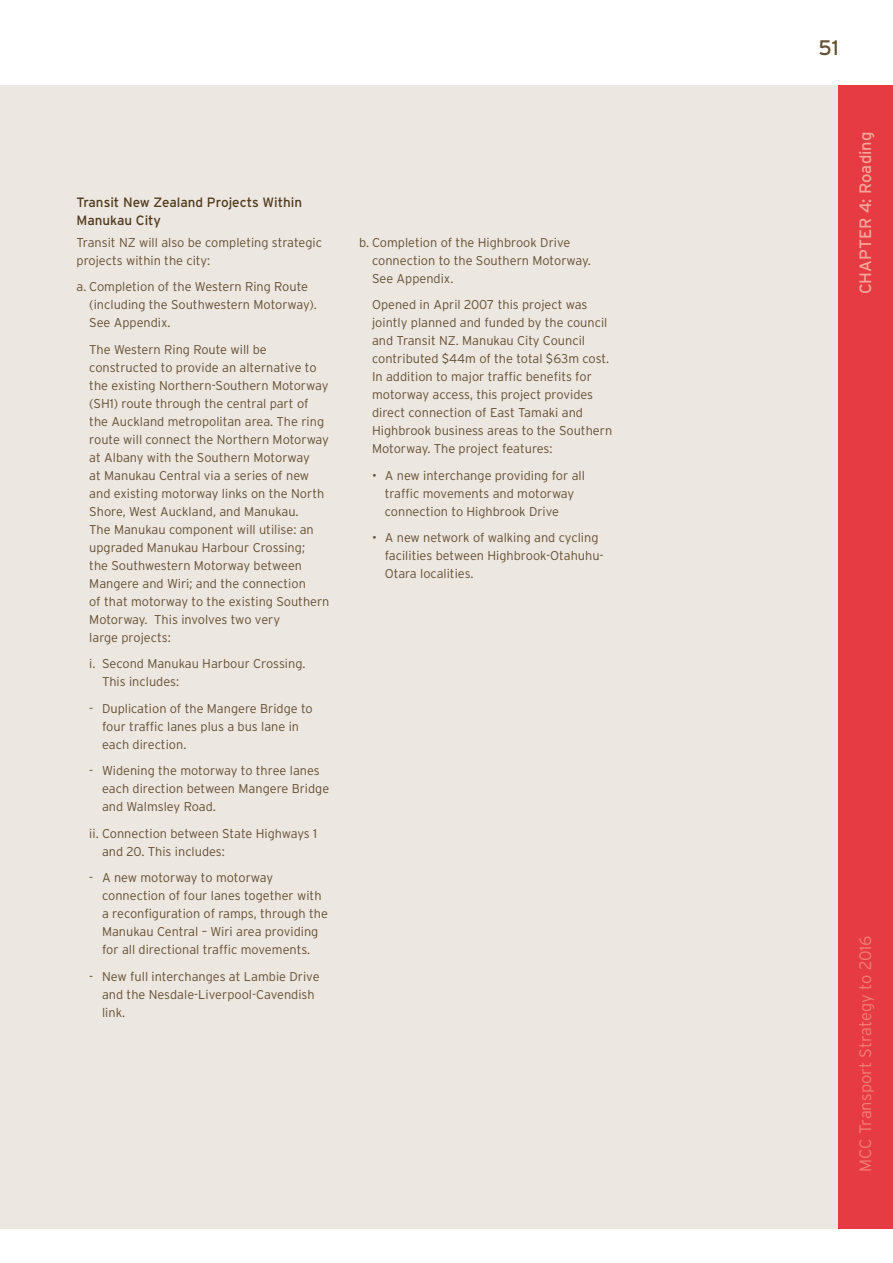
<style>
.page{position:relative;width:893px;height:1263px;background:#fff}
.page>*{position:absolute;margin:0;border:0;box-sizing:border-box;transform-origin:0 0}
.t1{font:21px "Interstate";color:#655033}
.t2{font:300 16.5px "Interstate";color:#ef8172}
.t3{font:16.5px "Interstate";color:#f4a798}
.t4{font:13.5px/18px "Interstate";color:#4f3a1c}
.t5{font:300 12.75px/18px "Interstate";color:#655033}
</style>
<div class="page">
<div style="left:0;top:85px;width:892px;height:1143px;background:#ece7e0"></div>
<div style="left:839px;top:85px;width:54px;height:1144px;background:#e73b43"></div>
<p class="t4" style="left:77px;top:193px;width:227px">Transit New Zealand Projects Within<br>Manukau City</p>
<p class="t5" style="left:77px;top:233px;width:247px">Transit NZ will also be completing strategic projects within the city:</p>
<p class="t5" style="left:89px;top:278px;width:229px;text-indent:-13px">a. Completion of the Western Ring Route (including the Southwestern Motorway).<br>See Appendix.</p>
<p class="t5" style="left:89px;top:340px;width:242px">The Western Ring Route will be constructed to provide an alternative to the existing Northern-Southern Motorway (SH1) route through the central part of the Auckland metropolitan area. The ring route will connect the Northern Motorway at Albany with the Southern Motorway<br>at Manukau Central via a series of new and existing motorway links on the North Shore, West Auckland, and Manukau.<br>The Manukau component will utilise: an upgraded Manukau Harbour Crossing;<br>the Southwestern Motorway between Mangere and Wiri; and the connection<br>of that motorway to the existing Southern Motorway. This involves two very<br>large projects:</p>
<p class="t5" style="left:102px;top:655px;width:205px;text-indent:-13px">i. Second Manukau Harbour Crossing.<br>This includes:</p>
<p class="t5" style="left:102px;top:699px;width:212px;text-indent:-13px">- Duplication of the Mangere Bridge to four traffic lanes plus a bus lane in each direction.</p>
<p class="t5" style="left:102px;top:762px;width:229px;text-indent:-13px">- Widening the motorway to three lanes each direction between Mangere Bridge and Walmsley Road.</p>
<p class="t5" style="left:102px;top:824px;width:217px;text-indent:-13px">ii. Connection between State Highways 1 and 20. This includes:</p>
<p class="t5" style="left:102px;top:869px;width:227px;text-indent:-13px">- A new motorway to motorway connection of four lanes together with a reconfiguration of ramps, through the Manukau Central – Wiri area providing for all directional traffic movements.</p>
<p class="t5" style="left:102px;top:967px;width:219px;text-indent:-13px">- New full interchanges at Lambie Drive and the Nesdale-Liverpool-Cavendish link.</p>
<p class="t5" style="left:372px;top:233px;width:220px;text-indent:-13px">b. Completion of the Highbrook Drive connection to the Southern Motorway.<br>See Appendix.</p>
<p class="t5" style="left:372px;top:296px;width:242px">Opened in April 2007 this project was jointly planned and funded by the council and Transit NZ. Manukau City Council contributed $44m of the total $63m cost.<br>In addition to major traffic benefits for motorway access, this project provides direct connection of East Tamaki and Highbrook business areas to the Southern Motorway. The project features:</p>
<p class="t5" style="left:385px;top:466px;width:202px;text-indent:-13px">• A new interchange providing for all traffic movements and motorway connection to Highbrook Drive</p>
<p class="t5" style="left:385px;top:529px;width:220px;text-indent:-13px">• A new network of walking and cycling facilities between Highbrook-Otahuhu-<br>Otara localities.</p>
<h1 class="t1" style="left:819px;top:36px;width:22px">51</h1>
<p class="t3" style="left:856px;top:294px;width:164px;rotate:-90deg">CHAPTER 4: Roading</p>
<p class="t2" style="left:856px;top:1171px;width:238px;rotate:-90deg">MCC Transport Strategy to 2016</p>
</div>
